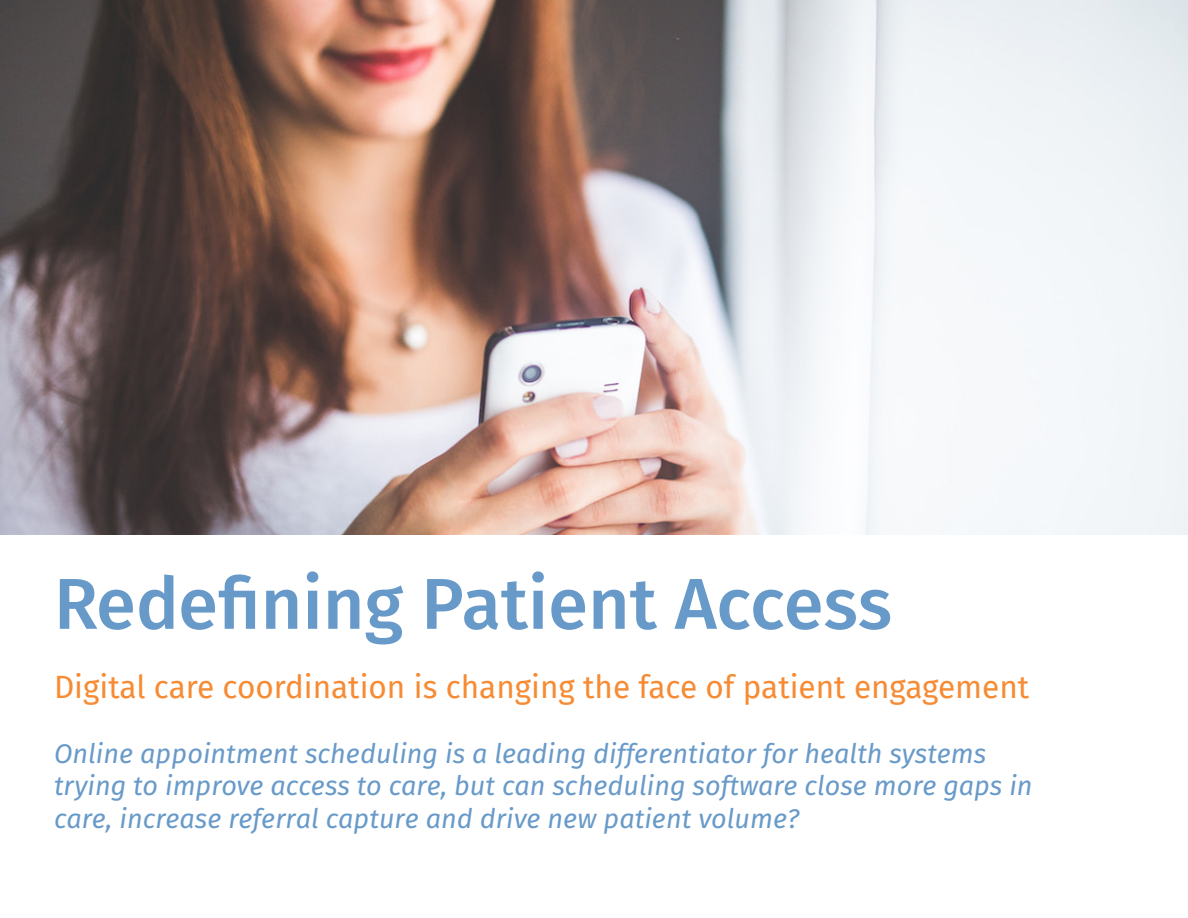
<style>
.page{position:relative;width:1188px;height:918px;background:#fff}
.page>*{position:absolute;margin:0;border:0;box-sizing:border-box;transform-origin:0 0}
.t1{font:500 72px "Fira Sans";color:#689ac9}
.t2{font:31.5px "Fira Sans";color:#f78b33}
.t3{font:italic 27px/32.4px "Fira Sans";color:#689ac9}
</style>
<div class="page">
<img style="left:0;top:0;width:1188px;height:535px">
<p class="t1" style="left:54px;top:553px;width:840px">Redefining Patient Access</p>
<p class="t2" style="left:54px;top:663px;width:977px">Digital care coordination is changing the face of patient engagement</p>
<p class="t3" style="left:54px;top:737px;width:980px">Online appointment scheduling is a leading differentiator for health systems trying to improve access to care, but can scheduling software close more gaps in care, increase referral capture and drive new patient volume?</p>
</div>
